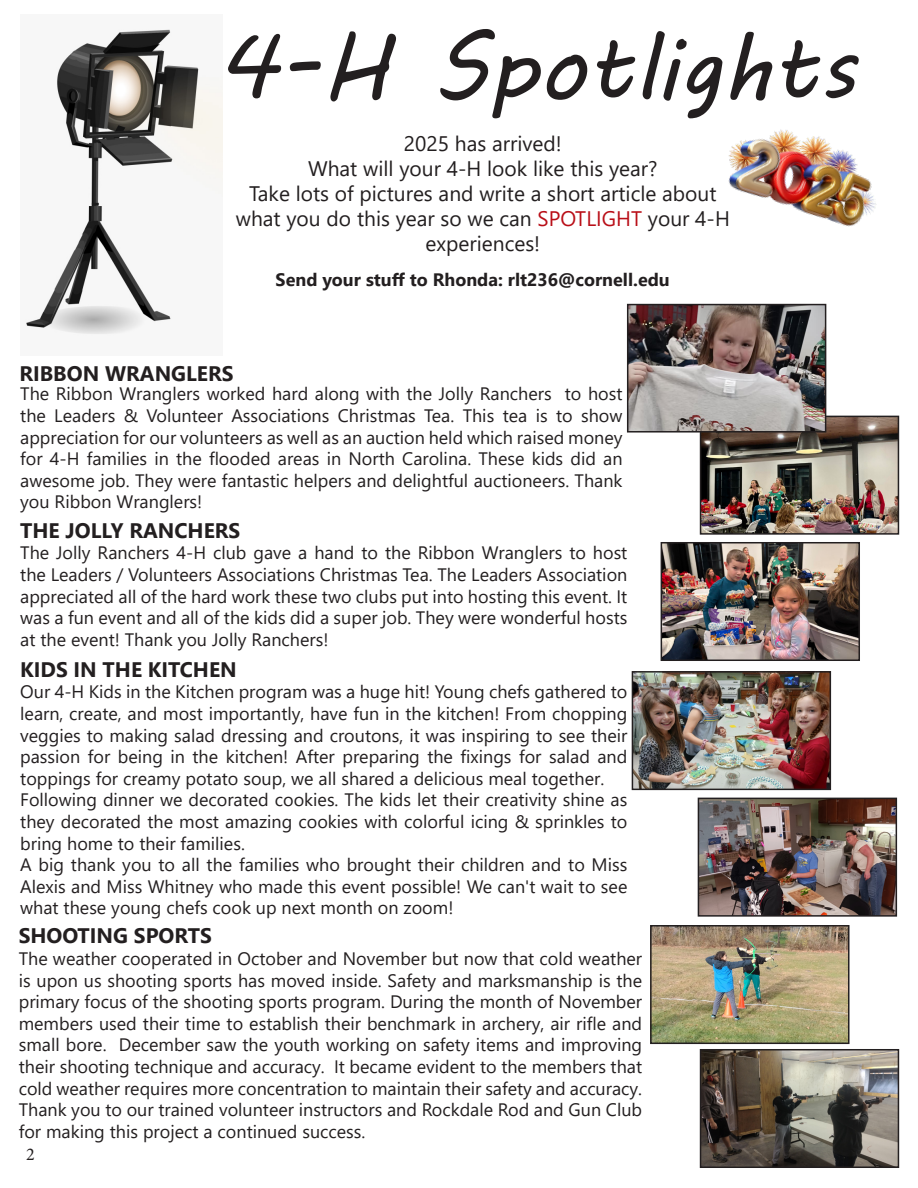
<style>
.page{position:relative;width:918px;height:1188px;background:#fff}
.page>*{position:absolute;margin:0;border:0;box-sizing:border-box;transform-origin:0 0}
.t1{font:90px "MV Boli";color:#231f20}
.t2{font:21px/25.2px "Segoe UI";color:#231f20;text-align:center}
.t3{font:700 21px "Segoe UI";color:#231f20}
.t4{font:18px/21.6px "Segoe UI";color:#231f20;text-align:justify}
.t5{font:700 18px "Segoe UI";color:#231f20}
.t6{font:18px "Minion Pro";color:#231f20}
.s1{color:#b90f18}
</style>
<div class="page">
<img style="left:26px;top:29px;width:196px;height:305px">
<img style="left:728px;top:129px;width:148px;height:98px">
<img style="left:653px;top:928px;width:194px;height:113px">
<div style="left:650px;top:925px;width:200px;height:119px;border:2px solid #231f20"></div>
<img style="left:703px;top:1052px;width:193px;height:113px">
<div style="left:700px;top:1049px;width:199px;height:119px;border:2px solid #231f20"></div>
<img style="left:703px;top:419px;width:193px;height:113px">
<div style="left:700px;top:416px;width:199px;height:119px;border:2px solid #231f20"></div>
<img style="left:664px;top:545px;width:193px;height:113px">
<div style="left:661px;top:542px;width:199px;height:119px;border:2px solid #231f20"></div>
<img style="left:635px;top:674px;width:193px;height:113px">
<div style="left:632px;top:671px;width:199px;height:119px;border:2px solid #231f20"></div>
<img style="left:701px;top:801px;width:193px;height:113px">
<div style="left:698px;top:798px;width:199px;height:119px;border:2px solid #231f20"></div>
<img style="left:630px;top:307px;width:193px;height:123px">
<div style="left:627px;top:304px;width:199px;height:129px;border:2px solid #231f20"></div>
<p class="t1" style="left:220px;top:6px;width:637px">4-H Spotlights</p>
<p class="t2" style="left:404px;top:129px;width:160px">2025 has arrived!</p>
<p class="t2" style="left:308px;top:154px;width:351px">What will your 4-H look like this year?</p>
<p class="t2" style="left:236px;top:179px;width:496px">Take lots of pictures and write a short article about what you do this year so we can <span class="s1">SPOTLIGHT</span> your 4-H experiences!</p>
<p class="t5" style="left:276px;top:262px;width:396px">Send your stuff to Rhonda: rlt236@cornell.edu</p>
<p class="t3" style="left:20px;top:353px;width:216px">RIBBON WRANGLERS</p>
<p class="t4" style="left:20px;top:382px;width:604px">The Ribbon Wranglers worked hard along with the Jolly Ranchers to host the Leaders &amp; Volunteer Associations Christmas Tea. This tea is to show appreciation for our volunteers as well as an auction held which raised money for 4-H families in the flooded areas in North Carolina. These kids did an awesome job. They were fantastic helpers and delightful auctioneers. Thank you Ribbon Wranglers!</p>
<p class="t3" style="left:20px;top:510px;width:222px">THE JOLLY RANCHERS</p>
<p class="t4" style="left:20px;top:541px;width:609px">The Jolly Ranchers 4-H club gave a hand to the Ribbon Wranglers to host the Leaders / Volunteers Associations Christmas Tea. The Leaders Association appreciated all of the hard work these two clubs put into hosting this event. It was a fun event and all of the kids did a super job. They were wonderful hosts at the event! Thank you Jolly Ranchers!</p>
<p class="t3" style="left:20px;top:650px;width:218px">KIDS IN THE KITCHEN</p>
<p class="t4" style="left:20px;top:680px;width:609px">Our 4-H Kids in the Kitchen program was a huge hit! Young chefs gathered to learn, create, and most importantly, have fun in the kitchen! From chopping veggies to making salad dressing and croutons, it was inspiring to see their passion for being in the kitchen! After preparing the fixings for salad and toppings for creamy potato soup, we all shared a delicious meal together.</p>
<p class="t4" style="left:20px;top:788px;width:609px">Following dinner we decorated cookies. The kids let their creativity shine as they decorated the most amazing cookies with colorful icing &amp; sprinkles to bring home to their families.</p>
<p class="t4" style="left:20px;top:852px;width:609px">A big thank you to all the families who brought their children and to Miss Alexis and Miss Whitney who made this event possible! We can't wait to see what these young chefs cook up next month on zoom!</p>
<p class="t3" style="left:19px;top:916px;width:195px">SHOOTING SPORTS</p>
<p class="t4" style="left:19px;top:946px;width:625px">The weather cooperated in October and November but now that cold weather is upon us shooting sports has moved inside. Safety and marksmanship is the primary focus of the shooting sports program. During the month of November members used their time to establish their benchmark in archery, air rifle and small bore. December saw the youth working on safety items and improving their shooting technique and accuracy. It became evident to the members that cold weather requires more concentration to maintain their safety and accuracy.</p>
<p class="t4" style="left:19px;top:1097px;width:625px">Thank you to our trained volunteer instructors and Rockdale Rod and Gun Club for making this project a continued success.</p>
<p class="t6" style="left:26px;top:1142px;width:10px">2</p>
</div>
